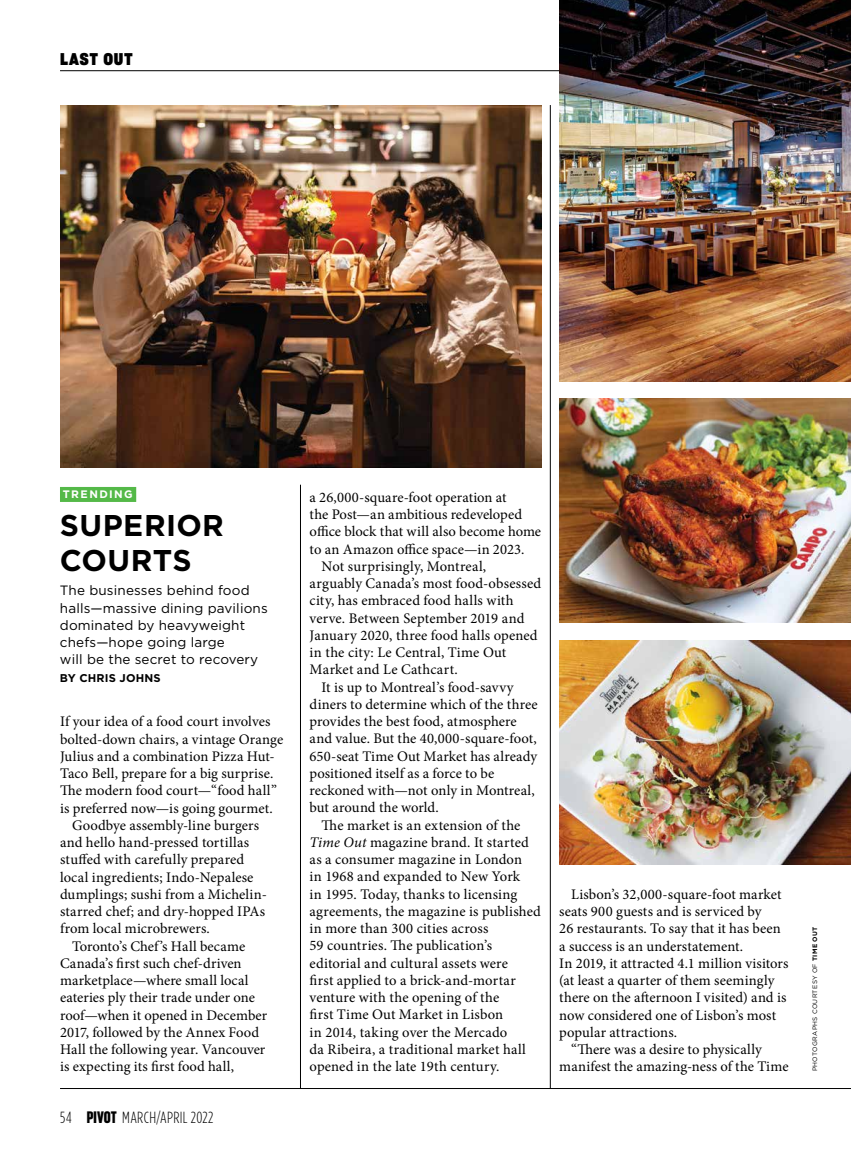
<style>
.page{position:relative;width:851px;height:1175px;background:#fff}
.page>*{position:absolute;margin:0;border:0;box-sizing:border-box;transform-origin:0 0}
.t1{font:700 30px/34.5px "Gotham";letter-spacing:.01em;color:#000}
.t2{font:16.5px "Sharp Grotesk Bold 18";letter-spacing:.045em;color:#000}
.t3{font:300 16.2px "Gotham Condensed";letter-spacing:.02em;color:#000}
.t4{font:14.7px/17.2px "Minion Pro";letter-spacing:.005em;color:#000}
.t5{font:13.5px/17.2px "Gotham";letter-spacing:.01em;color:#000}
.t6{font:700 11.25px "Gotham";letter-spacing:.01em;color:#000}
.t7{font:700 10.8px "Gotham";letter-spacing:.13em;color:#fff}
.t8{font:6.3px "Gotham";letter-spacing:.05em;color:#000}
.s1{font-family:"Sharp Grotesk Bold 14";font-weight:400}
.s2{font-style:italic}
.s3{font-weight:700}
</style>
<div class="page">
<hr style="left:60px;top:1088px;width:790px;height:1px;background:#000">
<hr style="left:300px;top:484px;width:1px;height:604px;background:#000">
<hr style="left:60px;top:70px;width:790px;height:1px;background:#000">
<div style="left:60px;top:487px;width:76px;height:15px;background:#54b948"></div>
<hr style="left:550px;top:105px;width:1px;height:983px;background:#000">
<img style="left:559px;top:398px;width:291px;height:224px">
<img style="left:559px;top:640px;width:291px;height:224px">
<img style="left:60px;top:105px;width:481px;height:362px">
<img style="left:559px;top:0;width:291px;height:381px">
<p class="t2" style="left:60px;top:47px;width:74px">LAST OUT</p>
<h3 class="t7" style="left:63px;top:487px;width:71px">TRENDING</h3>
<h3 class="t1" style="left:60px;top:508px;width:165px">SUPERIOR<br>COURTS</h3>
<p class="t5" style="left:60px;top:581px;width:209px">The businesses behind food halls—massive dining pavilions dominated by heavyweight chefs—hope going large<br>will be the secret to recovery</p>
<p class="t6" style="left:60px;top:670px;width:102px">BY CHRIS JOHNS</p>
<p class="t4" style="left:60px;top:713px;width:225px">If your idea of a food court involves bolted-down chairs, a vintage Orange Julius and a combination Pizza Hut-Taco Bell, prepare for a big surprise.<br>The modern food court—“food hall” is preferred now—is going gourmet.</p>
<p class="t4" style="left:60px;top:816px;width:208px;text-indent:12px">Goodbye assembly-line burgers and hello hand-pressed tortillas stuffed with carefully prepared local ingredients; Indo-Nepalese dumplings; sushi from a Michelin&shy;starred chef; and dry-hopped IPAs from local microbrewers.</p>
<p class="t4" style="left:60px;top:937px;width:209px;text-indent:12px">Toronto’s Chef’s Hall became<br>Canada’s first such chef-driven marketplace—where small local eateries ply their trade under one roof—when it opened in December<br>2017, followed by the Annex Food<br>Hall the following year. Vancouver is expecting its first food hall,</p>
<p class="t3" style="left:60px;top:1108px;width:155px">54 <span class="s1">PIVOT</span> MARCH/APRIL 2022</p>
<p class="t4" style="left:309px;top:489px;width:233px">a 26,000-square-foot operation at<br>the Post—an ambitious redeveloped office block that will also become home to an Amazon office space—in 2023.</p>
<p class="t4" style="left:309px;top:557px;width:233px;text-indent:12px">Not surprisingly, Montreal, arguably Canada’s most food-obsessed city, has embraced food halls with verve. Between September 2019 and<br>January 2020, three food halls opened in the city: Le Central, Time Out<br>Market and Le Cathcart.</p>
<p class="t4" style="left:309px;top:678px;width:230px;text-indent:12px">It is up to Montreal’s food-savvy diners to determine which of the three provides the best food, atmosphere and value. But the 40,000-square-foot, 650-seat Time Out Market has already positioned itself as a force to be reckoned with—not only in Montreal, but around the world.</p>
<p class="t4" style="left:309px;top:816px;width:233px;text-indent:12px">The market is an extension of the <span class="s2">Time Out</span> magazine brand. It started as a consumer magazine in London<br>in 1968 and expanded to New York<br>in 1995. Today, thanks to licensing agreements, the magazine is published in more than 300 cities across<br>59 countries. The publication’s editorial and cultural assets were<br>first applied to a brick-and-mortar venture with the opening of the<br>first Time Out Market in Lisbon<br>in 2014, taking over the Mercado<br>da Ribeira, a traditional market hall opened in the late 19th century.</p>
<p class="t4" style="left:559px;top:885px;width:231px;text-indent:12px">Lisbon’s 32,000-square-foot market seats 900 guests and is serviced by<br>26 restaurants. To say that it has been a success is an understatement.<br>In 2019, it attracted 4.1 million visitors (at least a quarter of them seemingly there on the afternoon I visited) and is now considered one of Lisbon’s most popular attractions.</p>
<p class="t4" style="left:559px;top:1040px;width:231px;text-indent:12px">“There was a desire to physically manifest the amazing-ness of the Time</p>
<p class="t8" style="left:810px;top:1071px;width:146px;rotate:-90deg">PHOTOGRAPHS COURTESY OF <span class="s3">TIME OUT</span></p>
</div>
